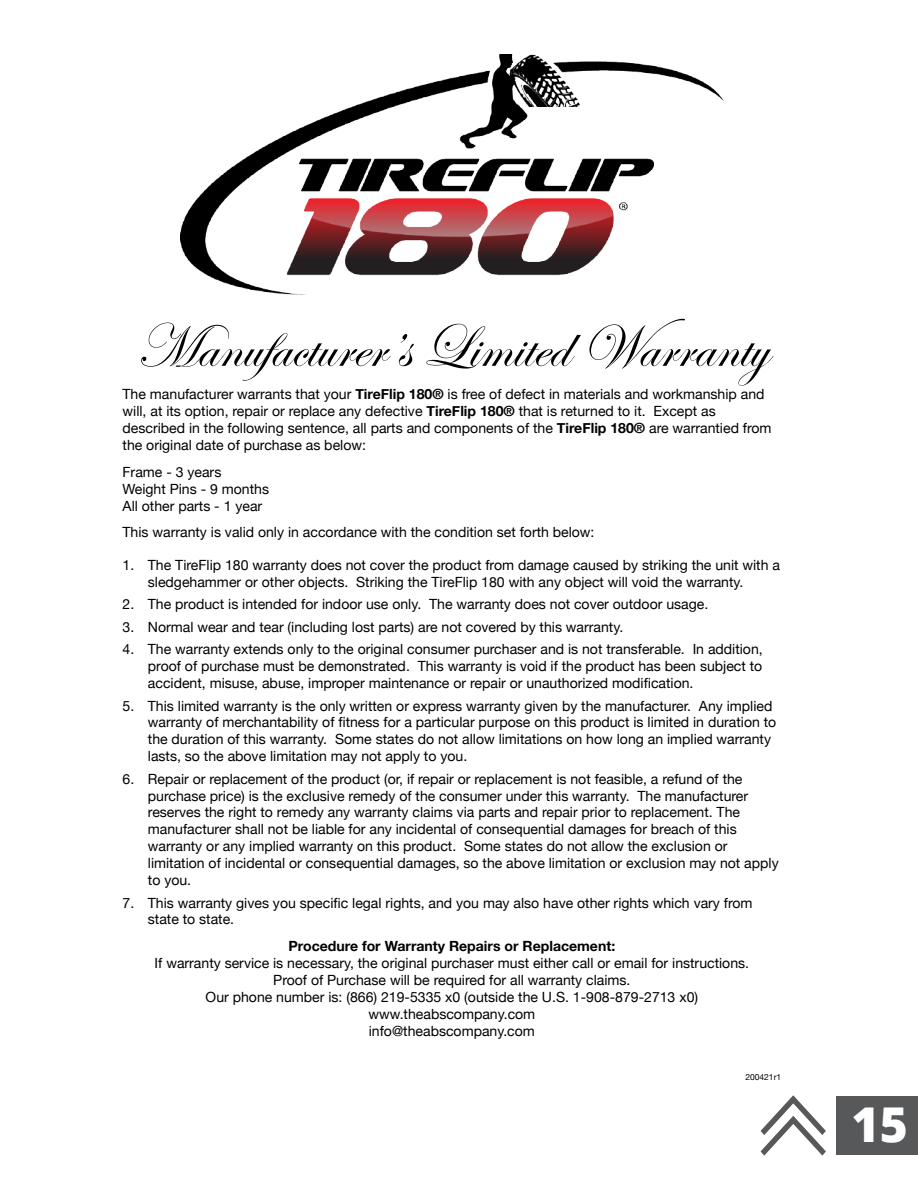
<style>
.page{position:relative;width:918px;height:1188px;background:#fff}
.page>*{position:absolute;margin:0;border:0;box-sizing:border-box;transform-origin:0 0}
.t1{font:61.95px "Edwardian Script ITC";color:#000}
.t2{font:800 48px "Open Sans";color:#fff}
.t3{font:14.1px/17px "Helvetica Neue";color:#000}
.t4{font:700 14.1px "Helvetica Neue";color:#000}
.t5{font:8.4px "Helvetica Neue";color:#000}
.s1{font-weight:700}
</style>
<div class="page">
<div style="left:837px;top:1096px;width:81px;height:59px;background:#57585a"></div>
<svg style="left:761px;top:1095px;width:65px;height:61px"></svg>
<img style="left:180px;top:54px;width:544px;height:241px">
<h1 class="t1" style="left:136px;top:313px;width:634px">Manufacturer’s Limited Warranty</h1>
<p class="t3" style="left:123px;top:387px;width:651px">The manufacturer warrants that your <span class="s1">TireFlip 180®</span> is free of defect in materials and workmanship and will, at its option, repair or replace any defective <span class="s1">TireFlip 180®</span> that is returned to it. Except as described in the following sentence, all parts and components of the <span class="s1">TireFlip 180®</span> are warrantied from the original date of purchase as below:</p>
<p class="t3" style="left:123px;top:464px;width:148px">Frame - 3 years<br>Weight Pins - 9 months<br>All other parts - 1 year</p>
<p class="t3" style="left:123px;top:525px;width:473px">This warranty is valid only in accordance with the condition set forth below:</p>
<p class="t3" style="left:148px;top:557px;width:634px;text-indent:-25px">1. The TireFlip 180 warranty does not cover the product from damage caused by striking the unit with a sledgehammer or other objects. Striking the TireFlip 180 with any object will void the warranty.</p>
<p class="t3" style="left:123px;top:597px;width:587px">2. The product is intended for indoor use only. The warranty does not cover outdoor usage.</p>
<p class="t3" style="left:123px;top:619px;width:502px">3. Normal wear and tear (including lost parts) are not covered by this warranty.</p>
<p class="t3" style="left:148px;top:642px;width:616px;text-align:justify;text-indent:-25px">4. The warranty extends only to the original consumer purchaser and is not transferable. In addition, proof of purchase must be demonstrated. This warranty is void if the product has been subject to accident, misuse, abuse, improper maintenance or repair or unauthorized modification.</p>
<p class="t3" style="left:148px;top:698px;width:630px;text-indent:-25px">5. This limited warranty is the only written or express warranty given by the manufacturer. Any implied warranty of merchantability of fitness for a particular purpose on this product is limited in duration to the duration of this warranty. Some states do not allow limitations on how long an implied warranty lasts, so the above limitation may not apply to you.</p>
<p class="t3" style="left:148px;top:771px;width:632px;text-indent:-25px">6. Repair or replacement of the product (or, if repair or replacement is not feasible, a refund of the purchase price) is the exclusive remedy of the consumer under this warranty. The manufacturer reserves the right to remedy any warranty claims via parts and repair prior to replacement. The manufacturer shall not be liable for any incidental of consequential damages for breach of this warranty or any implied warranty on this product. Some states do not allow the exclusion or limitation of incidental or consequential damages, so the above limitation or exclusion may not apply to you.</p>
<p class="t3" style="left:148px;top:895px;width:606px;text-indent:-25px">7. This warranty gives you specific legal rights, and you may also have other rights which vary from state to state.</p>
<p class="t4" style="left:289px;top:935px;width:328px">Procedure for Warranty Repairs or Replacement:</p>
<p class="t3" style="left:155px;top:955px;width:596px;text-align:center">If warranty service is necessary, the original purchaser must either call or email for instructions.<br>Proof of Purchase will be required for all warranty claims.<br>Our phone number is: (866) 219-5335 x0 (outside the U.S. 1-908-879-2713 x0) www.theabscompany.com<br>info@theabscompany.com</p>
<p class="t5" style="left:746px;top:1071px;width:37px">200421r1</p>
<h2 class="t2" style="left:852px;top:1088px;width:58px">15</h2>
</div>
